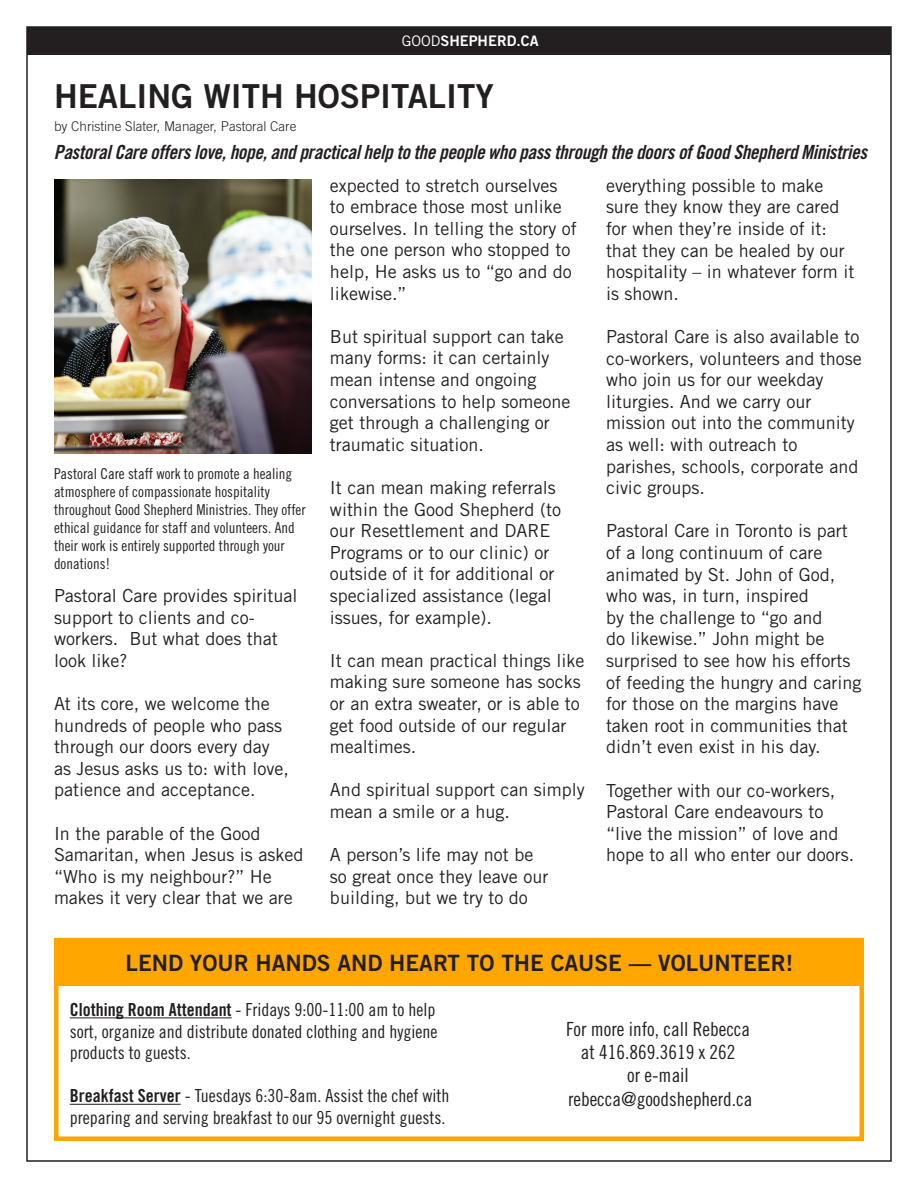
<style>
.page{position:relative;width:918px;height:1188px;background:#fff}
.page>*{position:absolute;margin:0;border:0;box-sizing:border-box;transform-origin:0 0}
.t1{font:33px "Trade Gothic Bold Two";color:#231f20}
.t2{font:22.5px "Trade Gothic Bold Two";color:#231f20}
.t3{font:19.5px "Trade Gothic Bold Cond Twenty Obl";letter-spacing:-.02em;color:#231f20}
.t4{font:19.5px/23.4px "Trade Gothic Cond Eighteen";color:#231f20;text-align:center}
.t5{font:18px/21.6px "Trade Gothic";color:#231f20}
.t6{font:18px/21.6px "Trade Gothic Cond Eighteen";color:#231f20;text-align:justify}
.t7{font:15px/18px "Trade Gothic Cond Eighteen";color:#231f20}
.t8{font:14.55px "Trade Gothic Bold Two";color:#fff}
.t9{font:300 13.5px "Trade Gothic";color:#231f20}
.s1{font-family:"Trade Gothic"}
.s2{font-family:"Trade Gothic Bold Cond Twenty"}
</style>
<div class="page">
<div style="left:54px;top:938px;width:810px;height:203px;border:4px solid #ffa700"></div>
<div style="left:56px;top:940px;width:808px;height:45px;background:#ffa700"></div>
<hr style="left:70px;top:1017px;width:162px;height:1px;background:#231f20">
<hr style="left:70px;top:1104px;width:111px;height:1px;background:#231f20">
<img style="left:54px;top:179px;width:258px;height:275px">
<div style="left:27px;top:27px;width:864px;height:27px;background:#231f20"></div>
<p class="t8" style="left:402px;top:32px;width:138px"><span class="s1">GOOD</span>SHEPHERD.CA</p>
<h1 class="t1" style="left:54px;top:75px;width:441px">HEALING WITH HOSPITALITY</h1>
<p class="t9" style="left:54px;top:118px;width:244px">by Christine Slater, Manager, Pastoral Care</p>
<p class="t3" style="left:54px;top:140px;width:815px">Pastoral Care offers love, hope, and practical help to the people who pass through the doors of Good Shepherd Ministries</p>
<p class="t7" style="left:54px;top:465px;width:253px">Pastoral Care staff work to promote a healing atmosphere of compassionate hospitality throughout Good Shepherd Ministries. They offer ethical guidance for staff and volunteers. And their work is entirely supported through your donations!</p>
<p class="t5" style="left:54px;top:585px;width:245px">Pastoral Care provides spiritual support to clients and co&shy;workers. But what does that look like?</p>
<p class="t5" style="left:54px;top:693px;width:236px">At its core, we welcome the hundreds of people who pass through our doors every day as Jesus asks us to: with love, patience and acceptance.</p>
<p class="t5" style="left:54px;top:822px;width:251px">In the parable of the Good<br>Samaritan, when Jesus is asked “Who is my neighbour?” He makes it very clear that we are</p>
<p class="t5" style="left:330px;top:174px;width:248px">expected to stretch ourselves to embrace those most unlike ourselves. In telling the story of the one person who stopped to help, He asks us to “go and do likewise.”</p>
<p class="t5" style="left:330px;top:325px;width:242px">But spiritual support can take many forms: it can certainly mean intense and ongoing conversations to help someone get through a challenging or traumatic situation.</p>
<p class="t5" style="left:330px;top:477px;width:233px">It can mean making referrals within the Good Shepherd (to our Resettlement and DARE<br>Programs or to our clinic) or outside of it for additional or specialized assistance (legal issues, for example).</p>
<p class="t5" style="left:330px;top:649px;width:256px">It can mean practical things like making sure someone has socks or an extra sweater, or is able to get food outside of our regular mealtimes.</p>
<p class="t5" style="left:330px;top:779px;width:256px">And spiritual support can simply mean a smile or a hug.</p>
<p class="t5" style="left:330px;top:844px;width:220px">A person’s life may not be so great once they leave our building, but we try to do</p>
<p class="t5" style="left:606px;top:174px;width:250px">everything possible to make sure they know they are cared for when they’re inside of it: that they can be healed by our hospitality – in whatever form it is shown.</p>
<p class="t5" style="left:606px;top:325px;width:257px">Pastoral Care is also available to co-workers, volunteers and those who join us for our weekday liturgies. And we carry our mission out into the community as well: with outreach to parishes, schools, corporate and civic groups.</p>
<p class="t5" style="left:606px;top:520px;width:257px">Pastoral Care in Toronto is part of a long continuum of care animated by St. John of God, who was, in turn, inspired<br>by the challenge to “go and<br>do likewise.” John might be surprised to see how his efforts of feeding the hungry and caring for those on the margins have taken root in communities that didn’t even exist in his day.</p>
<p class="t5" style="left:606px;top:779px;width:250px">Together with our co-workers,<br>Pastoral Care endeavours to “live the mission” of love and hope to all who enter our doors.</p>
<p class="t2" style="left:126px;top:949px;width:669px">LEND YOUR HANDS AND HEART TO THE CAUSE — VOLUNTEER!</p>
<p class="t6" style="left:70px;top:999px;width:369px"><span class="s2">Clothing Room Attendant</span> - Fridays 9:00-11:00 am to help sort, organize and distribute donated clothing and hygiene products to guests.</p>
<p class="t6" style="left:70px;top:1085px;width:381px"><span class="s2">Breakfast Server</span> - Tuesdays 6:30-8am. Assist the chef with preparing and serving breakfast to our 95 overnight guests.</p>
<p class="t4" style="left:566px;top:1017px;width:188px">For more info, call Rebecca at 416.869.3619 x 262<br>or e-mail rebecca@goodshepherd.ca</p>
</div>
